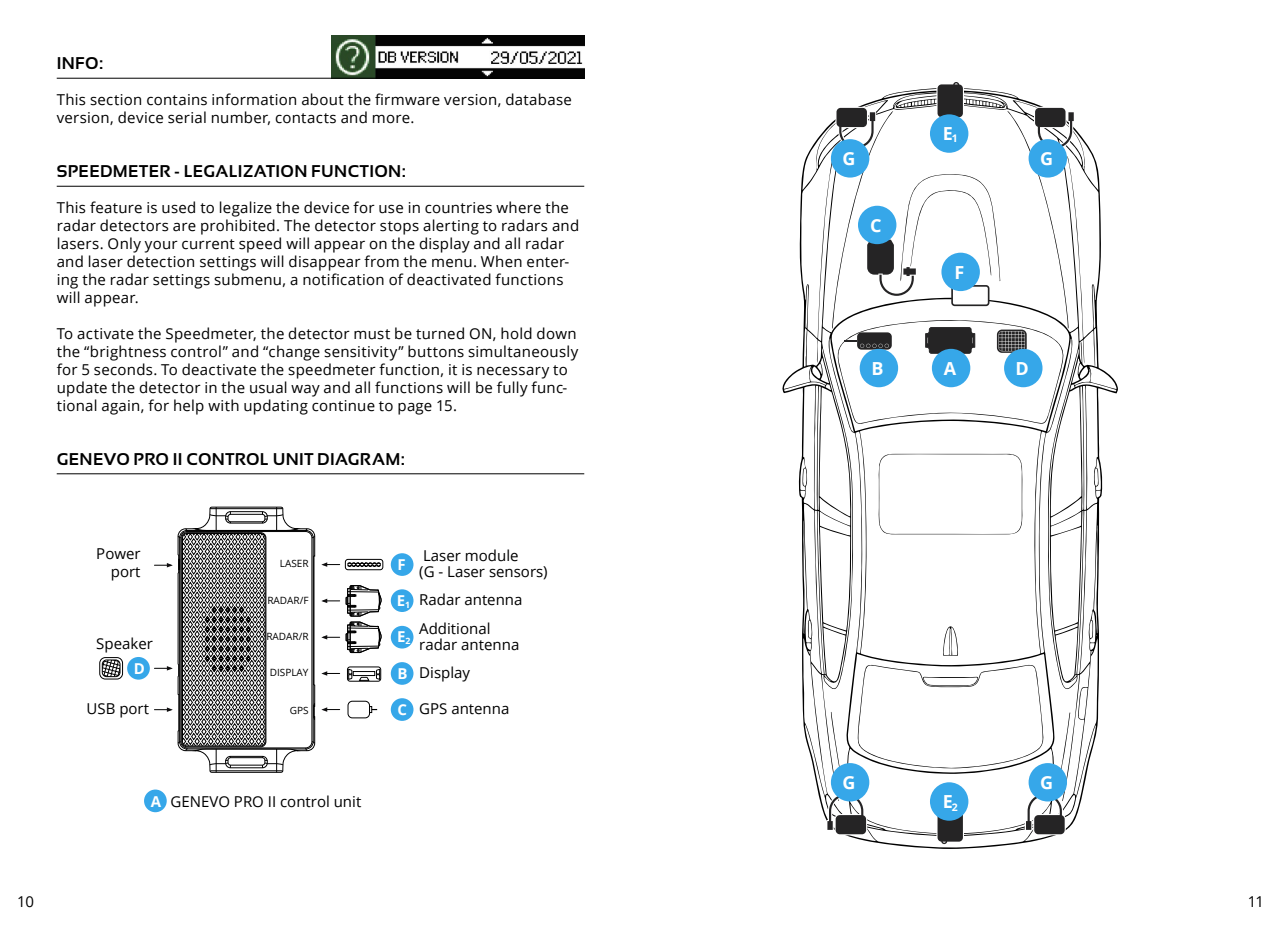
<style>
.page{position:relative;width:1282px;height:930px;background:#fff}
.page>*{position:absolute;margin:0;border:0;box-sizing:border-box;transform-origin:0 0}
.t1{font:700 18px "Open Sans";color:#fff}
.t2{font:700 17px "Sansation";letter-spacing:.025em;color:#000}
.t3{font:15px/18px "Open Sans";letter-spacing:.02em;color:#000}
.t4{font:15px/18px "Open Sans";color:#000}
.t5{font:700 15px "Open Sans";color:#fff}
.t6{font:700 10.4px "Open Sans";color:#fff}
.t7{font:10px "Open Sans";color:#000}
</style>
<div class="page">
<img style="left:331px;top:35px;width:253px;height:43px">
<hr style="left:57px;top:78px;width:527px;height:1px;background:#000">
<hr style="left:57px;top:186px;width:527px;height:1px;background:#000">
<svg style="left:782px;top:88px;width:335px;height:761px"></svg>
<svg style="left:924px;top:327px;width:51px;height:27px"></svg>
<div style="left:995px;top:328px;width:32px;height:26px;border:2px solid #fff;border-radius:5px"></div>
<svg style="left:996px;top:329px;width:30px;height:24px"></svg>
<svg style="left:998px;top:331px;width:26px;height:20px"></svg>
<div style="left:857px;top:332px;width:34px;height:18px;background:#252425;border-radius:4px"></div>
<svg style="left:844px;top:340px;width:44px;height:8px"></svg>
<svg style="left:834px;top:106px;width:43px;height:44px"></svg>
<svg style="left:825px;top:792px;width:43px;height:44px"></svg>
<svg style="left:1023px;top:792px;width:43px;height:44px"></svg>
<svg style="left:935px;top:82px;width:30px;height:37px"></svg>
<svg style="left:865px;top:237px;width:52px;height:61px"></svg>
<svg style="left:1032px;top:106px;width:43px;height:44px"></svg>
<svg style="left:935px;top:813px;width:30px;height:34px"></svg>
<div style="left:952px;top:286px;width:36px;height:19px;background:#fff;border-radius:3px"></div>
<div style="left:951px;top:285px;width:38px;height:21px;border:2px solid #252425;border-radius:3px"></div>
<div style="left:929px;top:114px;width:39px;height:39px;background:#36a7e9;border-radius:50%"></div>
<div style="left:929px;top:782px;width:39px;height:39px;background:#36a7e9;border-radius:50%"></div>
<div style="left:1028px;top:139px;width:38px;height:39px;background:#36a7e9;border-radius:50%"></div>
<div style="left:1028px;top:763px;width:38px;height:38px;background:#36a7e9;border-radius:50%"></div>
<div style="left:830px;top:139px;width:39px;height:39px;background:#36a7e9;border-radius:50%"></div>
<div style="left:830px;top:763px;width:39px;height:38px;background:#36a7e9;border-radius:50%"></div>
<div style="left:858px;top:206px;width:38px;height:38px;background:#36a7e9;border-radius:50%"></div>
<div style="left:941px;top:253px;width:38px;height:38px;background:#36a7e9;border-radius:50%"></div>
<div style="left:1003px;top:349px;width:39px;height:38px;background:#36a7e9;border-radius:50%"></div>
<div style="left:931px;top:349px;width:39px;height:38px;background:#36a7e9;border-radius:50%"></div>
<div style="left:859px;top:349px;width:39px;height:38px;background:#36a7e9;border-radius:50%"></div>
<svg style="left:321px;top:562px;width:19px;height:5px"></svg>
<svg style="left:321px;top:585px;width:61px;height:68px"></svg>
<svg style="left:321px;top:671px;width:19px;height:5px"></svg>
<svg style="left:321px;top:707px;width:19px;height:5px"></svg>
<svg style="left:154px;top:507px;width:161px;height:266px"></svg>
<div style="left:345px;top:559px;width:38px;height:11px;border:1px solid #000;border-radius:3px"></div>
<svg style="left:347px;top:562px;width:34px;height:5px"></svg>
<svg style="left:102px;top:660px;width:18px;height:16px"></svg>
<div style="left:102px;top:660px;width:18px;height:17px;border:1px solid #000;border-radius:4px"></div>
<div style="left:99px;top:657px;width:24px;height:22px;border:1px solid #000;border-radius:6px"></div>
<div style="left:348px;top:701px;width:22px;height:17px;border:1px solid #000;border-radius:4px"></div>
<svg style="left:369px;top:706px;width:8px;height:7px"></svg>
<div style="left:127px;top:657px;width:23px;height:22px;background:#36a7e9;border-radius:50%"></div>
<div style="left:144px;top:789px;width:23px;height:23px;background:#36a7e9;border-radius:50%"></div>
<div style="left:391px;top:553px;width:22px;height:23px;background:#36a7e9;border-radius:50%"></div>
<div style="left:391px;top:589px;width:22px;height:23px;background:#36a7e9;border-radius:50%"></div>
<div style="left:391px;top:626px;width:22px;height:22px;background:#36a7e9;border-radius:50%"></div>
<div style="left:391px;top:662px;width:22px;height:23px;background:#36a7e9;border-radius:50%"></div>
<div style="left:391px;top:698px;width:22px;height:23px;background:#36a7e9;border-radius:50%"></div>
<div style="left:347px;top:666px;width:34px;height:15px;border:1px solid #000;border-radius:3px"></div>
<svg style="left:348px;top:669px;width:4px;height:11px"></svg>
<svg style="left:376px;top:669px;width:4px;height:11px"></svg>
<svg style="left:359px;top:677px;width:10px;height:4px"></svg>
<div style="left:353px;top:671px;width:22px;height:5px;border:1px solid #000"></div>
<hr style="left:57px;top:473px;width:527px;height:1px;background:#000">
<p class="t2" style="left:57px;top:54px;width:48px">INFO:</p>
<p class="t3" style="left:57px;top:90px;width:516px">This section contains information about the firmware version, database version, device serial number, contacts and more.</p>
<p class="t2" style="left:57px;top:162px;width:350px">SPEEDMETER - LEGALIZATION FUNCTION:</p>
<p class="t3" style="left:57px;top:198px;width:524px">This feature is used to legalize the device for use in countries where the radar detectors are prohibited. The detector stops alerting to radars and lasers. Only your current speed will appear on the display and all radar and laser detection settings will disappear from the menu. When enter&shy;ing the radar settings submenu, a notification of deactivated functions will appear.</p>
<p class="t3" style="left:57px;top:324px;width:523px">To activate the Speedmeter, the detector must be turned ON, hold down the “brightness control” and “change sensitivity” buttons simultaneously for 5 seconds. To deactivate the speedmeter function, it is necessary to update the detector in the usual way and all functions will be fully func&shy;tional again, for help with updating continue to page 15.</p>
<p class="t2" style="left:57px;top:449px;width:349px">GENEVO PRO II CONTROL UNIT DIAGRAM:</p>
<p class="t4" style="left:96px;top:544px;width:46px;text-align:right">Power port</p>
<p class="t4" style="left:419px;top:547px;width:130px;line-height:16px">Laser module<br>(G - Laser sensors)</p>
<p class="t4" style="left:419px;top:585px;width:105px;line-height:28.4px">Radar antenna<br>Additional</p>
<p class="t4" style="left:419px;top:630px;width:102px;line-height:28.2px">radar antenna<br>Display</p>
<p class="t4" style="left:419px;top:699px;width:92px">GPS antenna</p>
<p class="t5" style="left:397px;top:554px;width:10px">F</p>
<p class="t5" style="left:396px;top:590px;width:15px">E<sub>1</sub></p>
<p class="t5" style="left:397px;top:626px;width:15px">E<sub>2</sub></p>
<p class="t5" style="left:397px;top:663px;width:12px">B</p>
<p class="t5" style="left:397px;top:699px;width:11px">C</p>
<p class="t7" style="left:280px;top:557px;width:30px">LASER</p>
<p class="t7" style="left:267px;top:593px;width:43px">RADAR/F</p>
<p class="t7" style="left:266px;top:630px;width:44px">RADAR/R</p>
<p class="t4" style="left:96px;top:634px;width:58px">Speaker</p>
<p class="t5" style="left:134px;top:658px;width:13px">D</p>
<p class="t7" style="left:270px;top:666px;width:40px">DISPLAY</p>
<p class="t3" style="left:86px;top:699px;width:64px">USB port</p>
<p class="t7" style="left:290px;top:704px;width:20px">GPS</p>
<p class="t5" style="left:151px;top:790px;width:12px">A</p>
<p class="t4" style="left:170px;top:792px;width:192px">GENEVO PRO II control unit</p>
<p class="t1" style="left:842px;top:146px;width:15px">G</p>
<p class="t1" style="left:870px;top:213px;width:13px">C</p>
<p class="t1" style="left:942px;top:121px;width:16px">E<sub>1</sub></p>
<p class="t1" style="left:954px;top:259px;width:11px">F</p>
<p class="t1" style="left:1039px;top:146px;width:15px">G</p>
<p class="t1" style="left:871px;top:356px;width:14px">B</p>
<p class="t1" style="left:943px;top:356px;width:14px">A</p>
<p class="t1" style="left:1015px;top:356px;width:15px">D</p>
<p class="t1" style="left:842px;top:770px;width:15px">G</p>
<p class="t1" style="left:942px;top:789px;width:12px">E</p>
<p class="t6" style="left:951px;top:800px;width:7px">2</p>
<p class="t1" style="left:1039px;top:770px;width:15px">G</p>
<p class="t3" style="left:17px;top:892px;width:18px">10</p>
<p class="t3" style="left:1247px;top:892px;width:18px">11</p>
</div>
